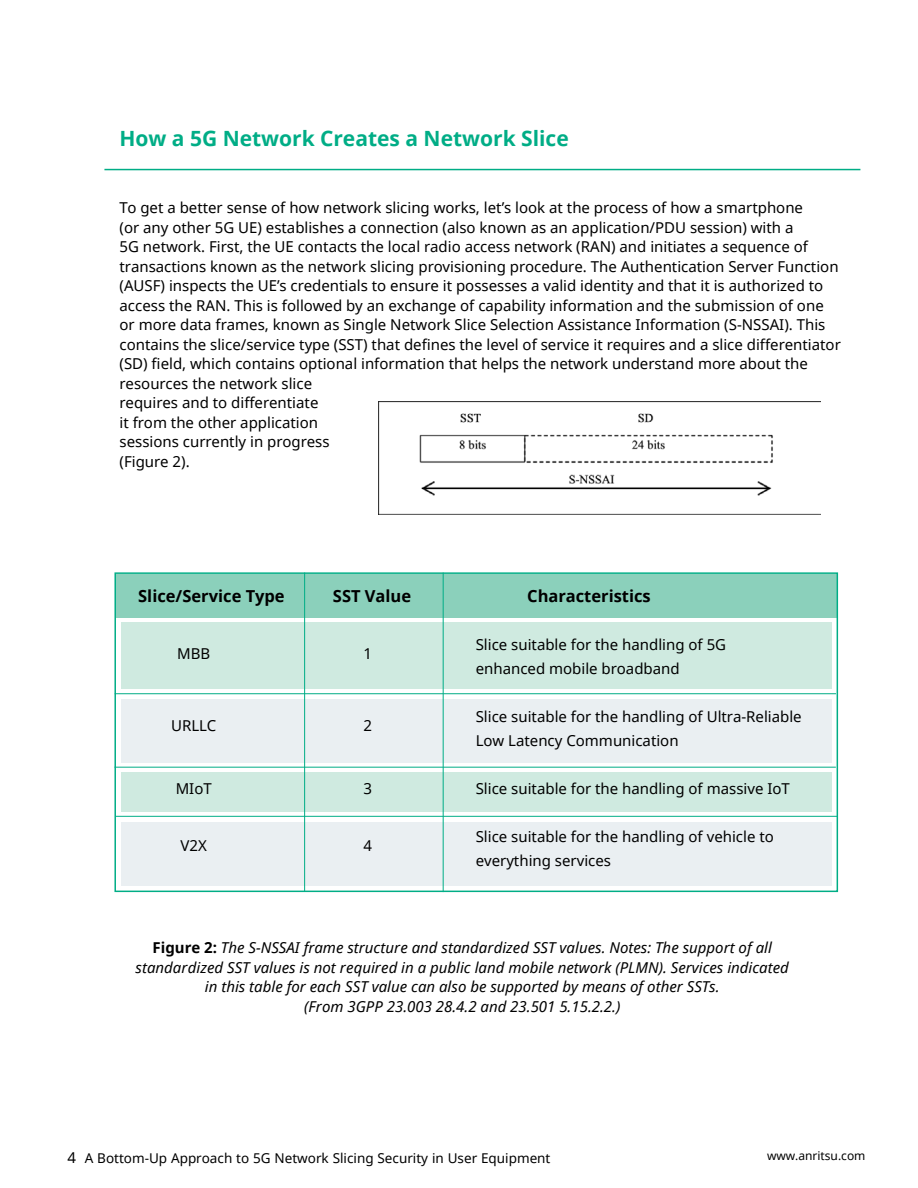
<style>
.page{position:relative;width:918px;height:1188px;background:#fff}
.page>*{position:absolute;margin:0;border:0;box-sizing:border-box;transform-origin:0 0}
.t1{font:700 21px "Noto Sans";color:#00ad86}
.t2{font:700 16.5px "Noto Sans";color:#000}
.t3{font:15px/19.5px "Noto Sans";color:#000}
.t4{font:italic 15px/19.5px "Noto Sans";color:#000;text-align:center}
.t5{font:13.5px "Noto Sans";color:#000}
.t6{font:12px "Noto Sans";color:#000}
.s1{font-weight:700;font-style:normal}
.s2{font-size:15px}
</style>
<div class="page">
<div style="left:121px;top:772px;width:711px;height:40px;background:#cfeae0"></div>
<div style="left:121px;top:699px;width:711px;height:63px;background:#eaeff2"></div>
<div style="left:121px;top:822px;width:711px;height:64px;background:#eaeff2"></div>
<div style="left:121px;top:622px;width:711px;height:67px;background:#cfeae0"></div>
<div style="left:115px;top:574px;width:722px;height:44px;background:#8bd0bb"></div>
<div style="left:114px;top:572px;width:724px;height:320px;border:2px solid #00ad86"></div>
<hr style="left:304px;top:573px;width:1px;height:318px;background:#00ad86">
<hr style="left:115px;top:693px;width:721px;height:1px;background:#00ad86">
<hr style="left:114px;top:767px;width:722px;height:1px;background:#00ad86">
<hr style="left:116px;top:816px;width:721px;height:1px;background:#00ad86">
<hr style="left:443px;top:573px;width:1px;height:319px;background:#00ad86">
<hr style="left:104px;top:169px;width:756px;height:1px;background:#00ad86">
<img style="left:378px;top:401px;width:443px;height:114px">
<h1 class="t1" style="left:120px;top:123px;width:451px">How a 5G Network Creates a Network Slice</h1>
<p class="t3" style="left:120px;top:198px;width:723px">To get a better sense of how network slicing works, let’s look at the process of how a smartphone<br>(or any other 5G UE) establishes a connection (also known as an application/PDU session) with a<br>5G network. First, the UE contacts the local radio access network (RAN) and initiates a sequence of transactions known as the network slicing provisioning procedure. The Authentication Server Function (AUSF) inspects the UE’s credentials to ensure it possesses a valid identity and that it is authorized to access the RAN. This is followed by an exchange of capability information and the submission of one or more data frames, known as Single Network Slice Selection Assistance Information (S-NSSAI). This contains the slice/service type (SST) that defines the level of service it requires and a slice differentiator (SD) field, which contains optional information that helps the network understand more about the resources the network slice<br>requires and to differentiate<br>it from the other application<br>sessions currently in progress<br>(Figure 2).</p>
<p class="t2" style="left:138px;top:585px;width:148px">Slice/Service Type</p>
<p class="t2" style="left:333px;top:585px;width:80px">SST Value</p>
<p class="t2" style="left:527px;top:585px;width:125px">Characteristics</p>
<p class="t3" style="left:177px;top:644px;width:35px">MBB</p>
<p class="t3" style="left:363px;top:644px;width:10px">1</p>
<p class="t3" style="left:476px;top:633px;width:252px;line-height:24px">Slice suitable for the handling of 5G enhanced mobile broadband</p>
<p class="t3" style="left:171px;top:716px;width:47px">URLLC</p>
<p class="t3" style="left:363px;top:716px;width:10px">2</p>
<p class="t3" style="left:476px;top:705px;width:327px;line-height:24px">Slice suitable for the handling of Ultra-Reliable<br>Low Latency Communication</p>
<p class="t3" style="left:176px;top:779px;width:38px">MIoT</p>
<p class="t3" style="left:363px;top:779px;width:10px">3</p>
<p class="t3" style="left:476px;top:779px;width:316px">Slice suitable for the handling of massive IoT</p>
<p class="t3" style="left:181px;top:836px;width:28px">V2X</p>
<p class="t3" style="left:363px;top:836px;width:10px">4</p>
<p class="t3" style="left:476px;top:825px;width:300px;line-height:24px">Slice suitable for the handling of vehicle to everything services</p>
<p class="t4" style="left:136px;top:938px;width:655px"><span class="s1">Figure 2:</span> The S-NSSAI frame structure and standardized SST values. Notes: The support of all standardized SST values is not required in a public land mobile network (PLMN). Services indicated in this table for each SST value can also be supported by means of other SSTs.<br>(From 3GPP 23.003 28.4.2 and 23.501 5.15.2.2.)</p>
<p class="t5" style="left:68px;top:1149px;width:484px"><span class="s2">4</span> A Bottom-Up Approach to 5G Network Slicing Security in User Equipment</p>
<p class="t6" style="left:767px;top:1147px;width:100px">www.anritsu.com</p>
</div>
